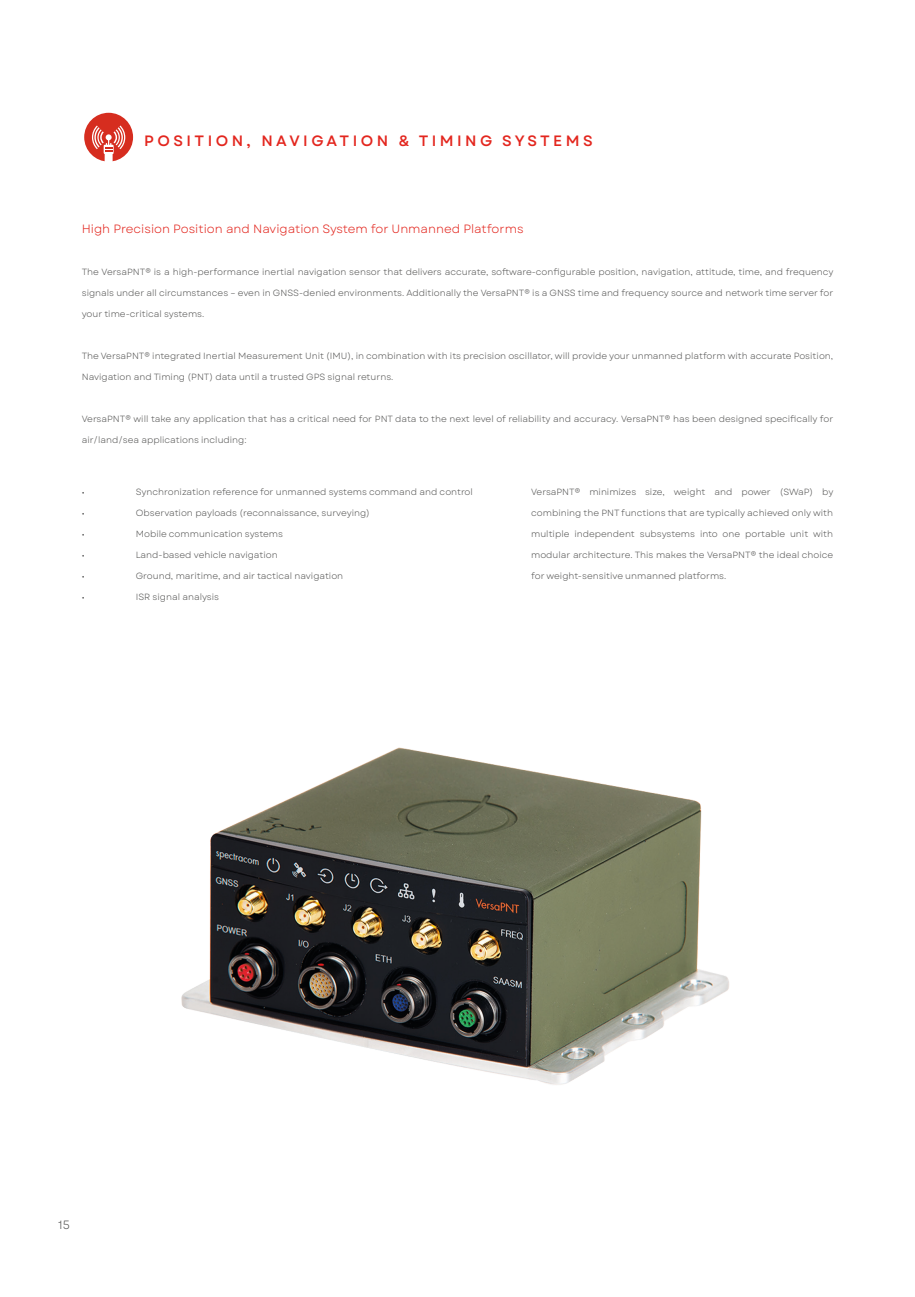
<style>
.page{position:relative;width:915px;height:1297px;background:#fff}
.page>*{position:absolute;margin:0;border:0;box-sizing:border-box;transform-origin:0 0}
.t1{font:500 15px "Garet";letter-spacing:.23em;color:#e3261e}
.t2{font:12px "Garet";color:#e3261e}
.t3{font:12px "Garet";color:#575756}
.t4{font:9px "Garet";color:#575756}
</style>
<div class="page">
<svg style="left:83px;top:112px;width:51px;height:51px"></svg>
<div style="left:82px;top:110px;width:53px;height:54px;border:2px solid #fff;border-radius:50%"></div>
<svg style="left:92px;top:126px;width:33px;height:37px"></svg>
<img style="left:181px;top:747px;width:548px;height:338px">
<p class="t1" style="left:144px;top:131px;width:450px">POSITION, NAVIGATION &amp; TIMING SYSTEMS</p>
<p class="t2" style="left:82px;top:221px;width:443px">High Precision Position and Navigation System for Unmanned Platforms</p>
<p class="t4" style="left:82px;top:266px;width:753px">The VersaPNT® is a high-performance inertial navigation sensor that delivers accurate, software-configurable position, navigation, attitude, time, and frequency</p>
<p class="t4" style="left:82px;top:287px;width:752px">signals under all circumstances – even in GNSS-denied environments. Additionally the VersaPNT® is a GNSS time and frequency source and network time server for</p>
<p class="t4" style="left:82px;top:308px;width:124px">your time-critical systems.</p>
<p class="t4" style="left:82px;top:350px;width:752px">The VersaPNT® integrated Inertial Measurement Unit (IMU), in combination with its precision oscillator, will provide your unmanned platform with accurate Position,</p>
<p class="t4" style="left:82px;top:371px;width:313px">Navigation and Timing (PNT) data until a trusted GPS signal returns.</p>
<p class="t4" style="left:82px;top:413px;width:752px">VersaPNT® will take any application that has a critical need for PNT data to the next level of reliability and accuracy. VersaPNT® has been designed specifically for</p>
<p class="t4" style="left:82px;top:434px;width:166px">air/land/sea applications including:</p>
<p class="t4" style="left:82px;top:487px;width:4px">•</p>
<p class="t4" style="left:136px;top:487px;width:338px">Synchronization reference for unmanned systems command and control</p>
<p class="t4" style="left:82px;top:508px;width:4px">•</p>
<p class="t4" style="left:136px;top:508px;width:235px">Observation payloads (reconnaissance, surveying)</p>
<p class="t4" style="left:82px;top:529px;width:4px">•</p>
<p class="t4" style="left:136px;top:529px;width:149px">Mobile communication systems</p>
<p class="t4" style="left:82px;top:550px;width:4px">•</p>
<p class="t4" style="left:136px;top:550px;width:143px">Land-based vehicle navigation</p>
<p class="t4" style="left:82px;top:571px;width:4px">•</p>
<p class="t4" style="left:136px;top:571px;width:209px">Ground, maritime, and air tactical navigation</p>
<p class="t4" style="left:82px;top:592px;width:4px">•</p>
<p class="t4" style="left:136px;top:592px;width:85px">ISR signal analysis</p>
<p class="t4" style="left:531px;top:487px;width:304px">VersaPNT® minimizes size, weight and power (SWaP) by</p>
<p class="t4" style="left:531px;top:508px;width:303px">combining the PNT functions that are typically achieved only with</p>
<p class="t4" style="left:531px;top:529px;width:303px">multiple independent subsystems into one portable unit with</p>
<p class="t4" style="left:531px;top:550px;width:304px">modular architecture. This makes the VersaPNT® the ideal choice</p>
<p class="t4" style="left:531px;top:571px;width:196px">for weight-sensitive unmanned platforms.</p>
<p class="t3" style="left:58px;top:1217px;width:13px">15</p>
</div>
